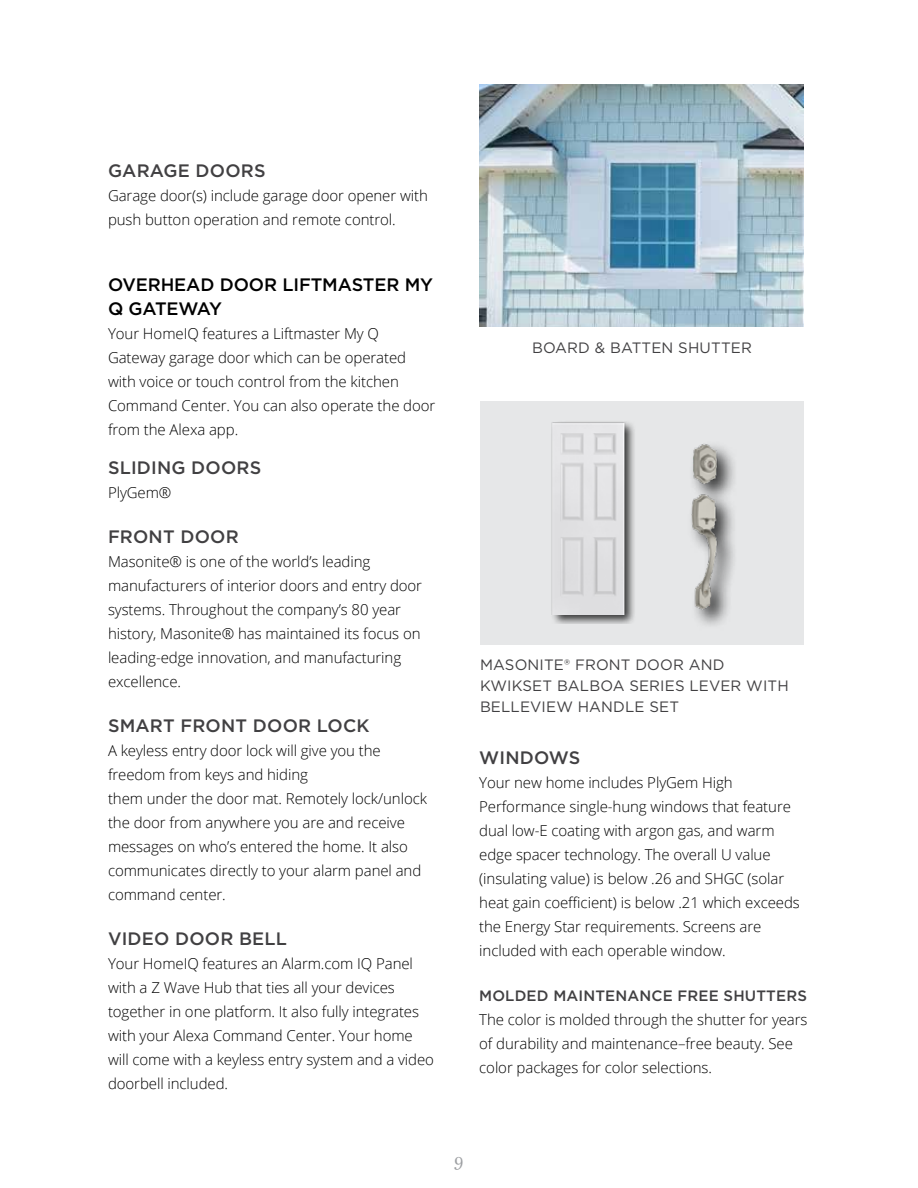
<style>
.page{position:relative;width:918px;height:1188px;background:#fff}
.page>*{position:absolute;margin:0;border:0;box-sizing:border-box;transform-origin:0 0}
.t1{font:500 18px "Gotham";letter-spacing:.01em;color:#414042}
.t2{font:500 18px/24px "Gotham";letter-spacing:-.005em;color:#000}
.t3{font:18px "HK Serif";color:#9d9fa2}
.t4{font:300 15px/24px "Open Sans";letter-spacing:-.005em;color:#000}
.t5{font:15px/21px "Gotham";letter-spacing:.01em;color:#414042}
.t6{font:500 15px "Gotham";letter-spacing:.01em;color:#414042}
</style>
<div class="page">
<img style="left:479px;top:84px;width:324px;height:243px">
<div style="left:480px;top:401px;width:324px;height:243px;background:#e6e7e8"></div>
<div style="left:550px;top:420px;width:87px;height:203px;background:#000;opacity:.75"></div>
<img style="left:550px;top:420px;width:87px;height:194px">
<div style="left:688px;top:441px;width:51px;height:189px;background:#000;opacity:.75"></div>
<img style="left:688px;top:441px;width:48px;height:172px">
<p class="t1" style="left:108px;top:159px;width:159px">GARAGE DOORS</p>
<p class="t4" style="left:108px;top:183px;width:321px">Garage door(s) include garage door opener with push button operation and remote control.</p>
<p class="t2" style="left:108px;top:273px;width:327px">OVERHEAD DOOR LIFTMASTER MY<br>Q GATEWAY</p>
<p class="t4" style="left:108px;top:321px;width:329px">Your HomeIQ features a Liftmaster My Q Gateway garage door which can be operated with voice or touch control from the kitchen Command Center. You can also operate the door from the Alexa app.</p>
<p class="t1" style="left:108px;top:456px;width:155px">SLIDING DOORS</p>
<p class="t4" style="left:108px;top:480px;width:65px">PlyGem®</p>
<p class="t1" style="left:108px;top:525px;width:132px">FRONT DOOR</p>
<p class="t4" style="left:108px;top:549px;width:316px">Masonite® is one of the world’s leading manufacturers of interior doors and entry door systems. Throughout the company’s 80 year history, Masonite® has maintained its focus on leading-edge innovation, and manufacturing excellence.</p>
<p class="t1" style="left:108px;top:714px;width:263px">SMART FRONT DOOR LOCK</p>
<p class="t4" style="left:108px;top:738px;width:321px">A keyless entry door lock will give you the freedom from keys and hiding<br>them under the door mat. Remotely lock/unlock the door from anywhere you are and receive messages on who’s entered the home. It also communicates directly to your alarm panel and command center.</p>
<p class="t1" style="left:108px;top:927px;width:180px">VIDEO DOOR BELL</p>
<p class="t4" style="left:108px;top:951px;width:328px">Your HomeIQ features an Alarm.com IQ Panel with a Z Wave Hub that ties all your devices together in one platform. It also fully integrates with your Alexa Command Center. Your home will come with a keyless entry system and a video doorbell included.</p>
<p class="t5" style="left:532px;top:337px;width:221px">BOARD &amp; BATTEN SHUTTER</p>
<p class="t5" style="left:480px;top:653px;width:310px">MASONITE® FRONT DOOR AND<br>KWIKSET BALBOA SERIES LEVER WITH<br>BELLEVIEW HANDLE SET</p>
<p class="t1" style="left:479px;top:746px;width:103px">WINDOWS</p>
<p class="t4" style="left:479px;top:771px;width:322px">Your new home includes PlyGem High Performance single-hung windows that feature dual low-E coating with argon gas, and warm edge spacer technology. The overall U value (insulating value) is below .26 and SHGC (solar heat gain coefficient) is below .21 which exceeds the Energy Star requirements. Screens are included with each operable window.</p>
<p class="t6" style="left:479px;top:986px;width:329px">MOLDED MAINTENANCE FREE SHUTTERS</p>
<p class="t4" style="left:479px;top:1008px;width:330px">The color is molded through the shutter for years of durability and maintenance–free beauty. See color packages for color selections.</p>
<p class="t3" style="left:454px;top:1149px;width:11px">9</p>
</div>
